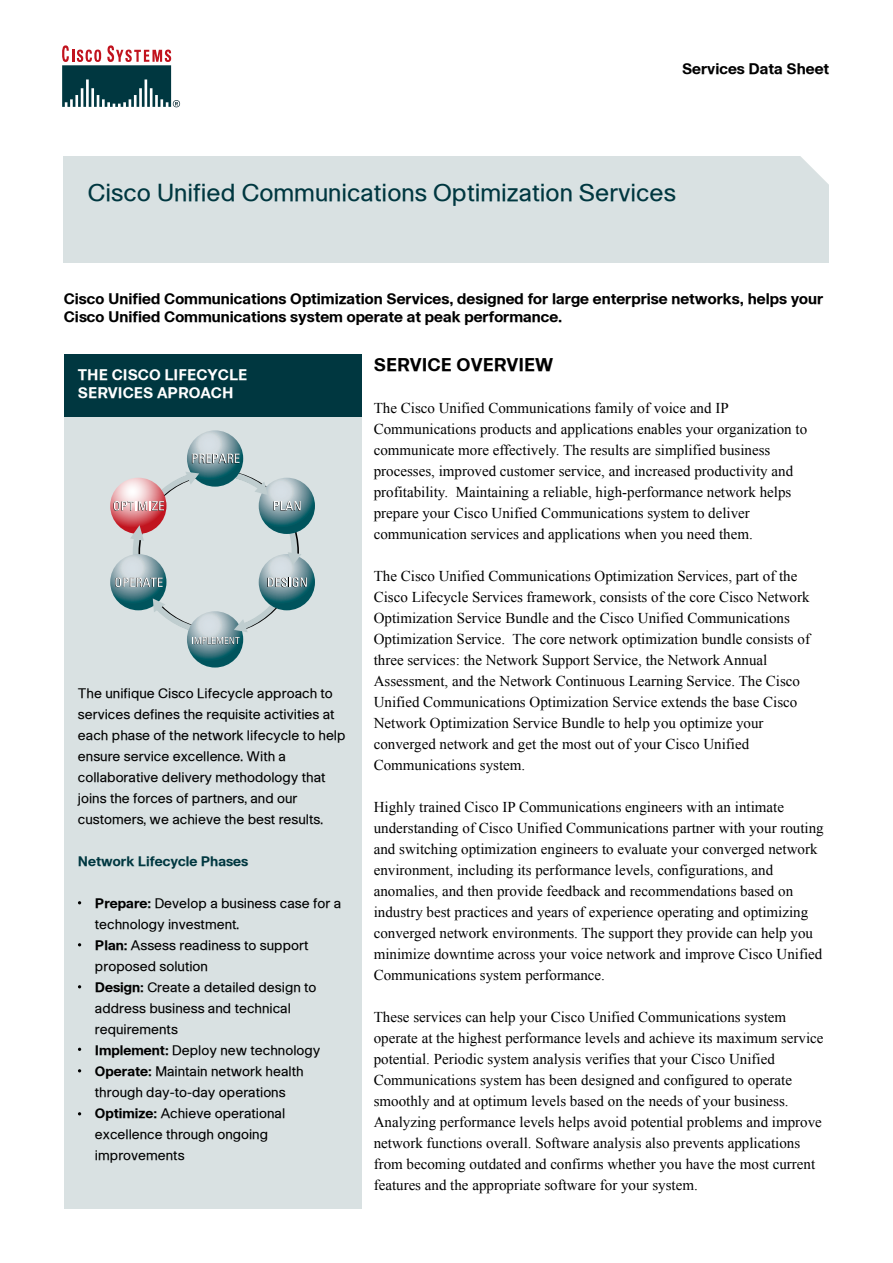
<style>
.page{position:relative;width:893px;height:1263px;background:#fff}
.page>*{position:absolute;margin:0;border:0;box-sizing:border-box;transform-origin:0 0}
.t1{font:24px "Ciscoregular";color:#003740}
.t2{font:18px "Ciscobold";color:#000}
.t3{font:15px/21px "Times New Roman";color:#000}
.t4{font:15px/18px "Ciscobold";color:#000}
.t5{font:15px/18px "Ciscobold";color:#fff}
.t6{font:13.5px/21px "Ciscoregular";color:#000}
.t7{font:13.5px "Ciscobold";color:#003740}
.s1{font-family:"Ciscobold"}
</style>
<div class="page">
<div style="left:64px;top:409px;width:297px;height:799px;background:#d9e1e2"></div>
<svg style="left:62px;top:45px;width:118px;height:62px"></svg>
<div style="left:64px;top:157px;width:765px;height:106px;background:#d9e1e2"></div>
<svg style="left:798px;top:156px;width:31px;height:28px"></svg>
<div style="left:64px;top:354px;width:297px;height:62px;background:#003740"></div>
<svg style="left:187px;top:430px;width:56px;height:57px"></svg>
<svg style="left:192px;top:454px;width:47px;height:9px"></svg>
<svg style="left:187px;top:611px;width:56px;height:56px"></svg>
<svg style="left:110px;top:478px;width:56px;height:56px"></svg>
<svg style="left:114px;top:501px;width:50px;height:10px"></svg>
<svg style="left:259px;top:478px;width:56px;height:56px"></svg>
<svg style="left:274px;top:501px;width:27px;height:10px"></svg>
<svg style="left:110px;top:554px;width:56px;height:56px"></svg>
<svg style="left:115px;top:577px;width:48px;height:10px"></svg>
<svg style="left:259px;top:554px;width:56px;height:56px"></svg>
<svg style="left:267px;top:577px;width:40px;height:10px"></svg>
<svg style="left:130px;top:525px;width:14px;height:16px"></svg>
<svg style="left:185px;top:472px;width:14px;height:12px"></svg>
<svg style="left:254px;top:482px;width:14px;height:13px"></svg>
<svg style="left:288px;top:552px;width:13px;height:13px"></svg>
<svg style="left:192px;top:619px;width:56px;height:25px"></svg>
<svg style="left:153px;top:598px;width:12px;height:14px"></svg>
<p class="t4" style="left:682px;top:59px;width:149px">Services Data Sheet</p>
<h1 class="t1" style="left:88px;top:178px;width:590px">Cisco Unified Communications Optimization Services</h1>
<p class="t4" style="left:64px;top:290px;width:761px">Cisco Unified Communications Optimization Services, designed for large enterprise networks, helps your<br>Cisco Unified Communications system operate at peak performance.</p>
<p class="t2" style="left:374px;top:353px;width:181px">SERVICE OVERVIEW</p>
<p class="t3" style="left:374px;top:397px;width:435px">The Cisco Unified Communications family of voice and IP Communications products and applications enables your organization to communicate more effectively. The results are simplified business processes, improved customer service, and increased productivity and profitability. Maintaining a reliable, high-performance network helps prepare your Cisco Unified Communications system to deliver communication services and applications when you need them.</p>
<p class="t3" style="left:374px;top:565px;width:438px">The Cisco Unified Communications Optimization Services, part of the Cisco Lifecycle Services framework, consists of the core Cisco Network Optimization Service Bundle and the Cisco Unified Communications Optimization Service. The core network optimization bundle consists of three services: the Network Support Service, the Network Annual Assessment, and the Network Continuous Learning Service. The Cisco Unified Communications Optimization Service extends the base Cisco Network Optimization Service Bundle to help you optimize your converged network and get the most out of your Cisco Unified Communications system.</p>
<p class="t3" style="left:374px;top:796px;width:452px">Highly trained Cisco IP Communications engineers with an intimate understanding of Cisco Unified Communications partner with your routing and switching optimization engineers to evaluate your converged network environment, including its performance levels, configurations, and anomalies, and then provide feedback and recommendations based on industry best practices and years of experience operating and optimizing converged network environments. The support they provide can help you minimize downtime across your voice network and improve Cisco Unified Communications system performance.</p>
<p class="t3" style="left:374px;top:1006px;width:451px">These services can help your Cisco Unified Communications system operate at the highest performance levels and achieve its maximum service potential. Periodic system analysis verifies that your Cisco Unified Communications system has been designed and configured to operate smoothly and at optimum levels based on the needs of your business.<br>Analyzing performance levels helps avoid potential problems and improve network functions overall. Software analysis also prevents applications from becoming outdated and confirms whether you have the most current features and the appropriate software for your system.</p>
<p class="t5" style="left:78px;top:365px;width:171px">THE CISCO LIFECYCLE<br>SERVICES APROACH</p>
<p class="t6" style="left:78px;top:682px;width:269px">The unifique Cisco Lifecycle approach to services defines the requisite activities at each phase of the network lifecycle to help ensure service excellence. With a collaborative delivery methodology that joins the forces of partners, and our customers, we achieve the best results.</p>
<p class="t7" style="left:78px;top:852px;width:172px">Network Lifecycle Phases</p>
<p class="t6" style="left:95px;top:892px;width:248px"><span class="s1">Prepare:</span> Develop a business case for a technology investment.<br><span class="s1">Plan:</span> Assess readiness to support proposed solution<br><span class="s1">Design:</span> Create a detailed design to address business and technical requirements<br><span class="s1">Implement:</span> Deploy new technology<br><span class="s1">Operate:</span> Maintain network health through day-to-day operations<br><span class="s1">Optimize:</span> Achieve operational excellence through ongoing improvements</p>
</div>
